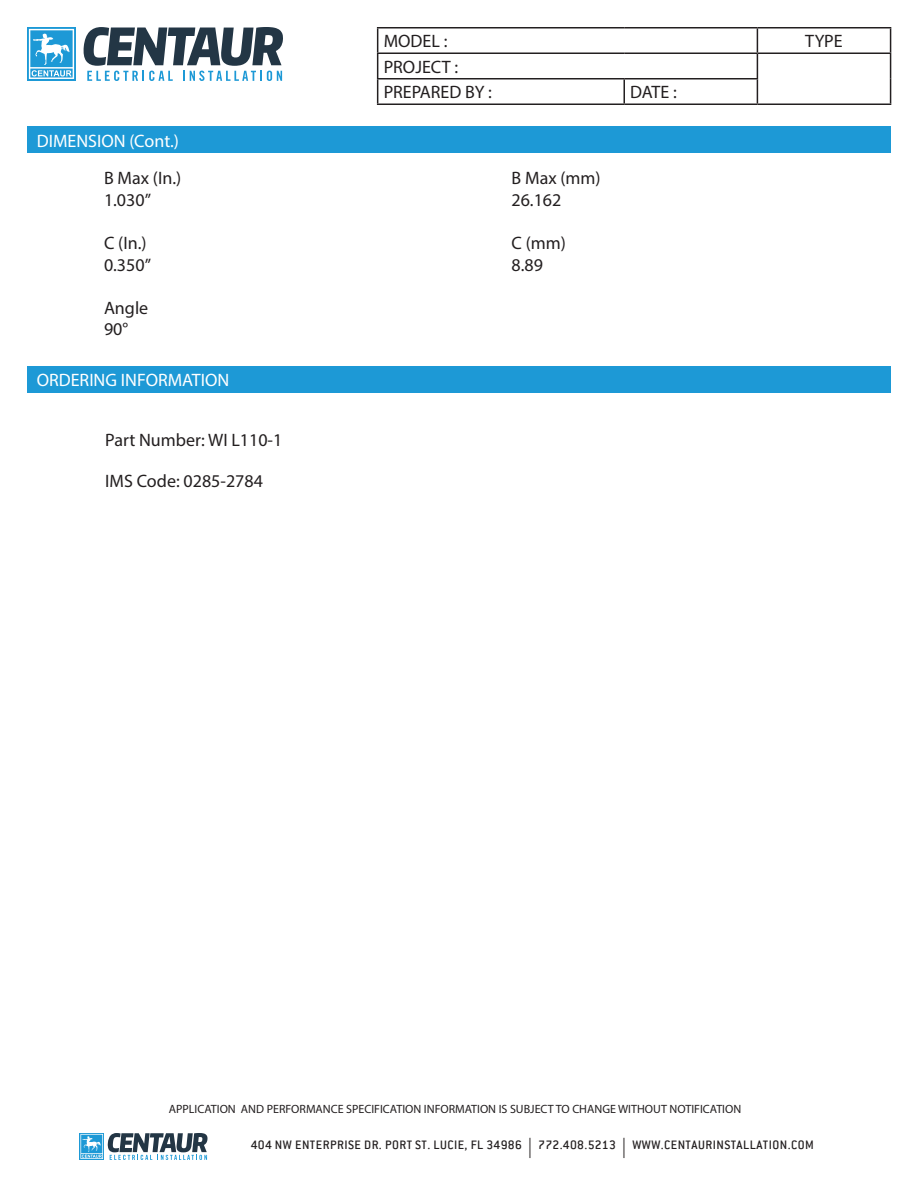
<style>
.page{position:relative;width:918px;height:1188px;background:#fff}
.page>*{position:absolute;margin:0;border:0;box-sizing:border-box;transform-origin:0 0}
.t1{font:18px/21.6px "Myriad Pro";color:#231f20}
.t2{font:18px "Myriad Pro";color:#fff}
.t3{font:500 13.5px "Conduit ITC";letter-spacing:.035em;color:#231f20}
.t4{font:12px "Myriad Pro";color:#231f20}
.s1{font-family:"Myriad Pro";font-weight:400;font-size:20.25px}
</style>
<div class="page">
<svg style="left:80px;top:1133px;width:128px;height:27px"></svg>
<hr style="left:377px;top:27px;width:247px;height:1px;background:#231f20">
<hr style="left:624px;top:27px;width:133px;height:1px;background:#231f20">
<hr style="left:757px;top:27px;width:134px;height:1px;background:#231f20">
<hr style="left:377px;top:52px;width:247px;height:2px;background:#231f20">
<hr style="left:624px;top:52px;width:133px;height:2px;background:#231f20">
<hr style="left:757px;top:52px;width:134px;height:2px;background:#231f20">
<hr style="left:377px;top:78px;width:247px;height:2px;background:#231f20">
<svg style="left:377px;top:28px;width:1px;height:76px"></svg>
<hr style="left:624px;top:78px;width:134px;height:2px;background:#231f20">
<hr style="left:623px;top:80px;width:2px;height:24px;background:#231f20">
<svg style="left:757px;top:28px;width:1px;height:76px"></svg>
<svg style="left:890px;top:28px;width:1px;height:76px"></svg>
<hr style="left:377px;top:104px;width:247px;height:1px;background:#231f20">
<hr style="left:624px;top:104px;width:133px;height:1px;background:#231f20">
<hr style="left:757px;top:104px;width:134px;height:1px;background:#231f20">
<div style="left:27px;top:366px;width:864px;height:27px;background:#1d99d6"></div>
<div style="left:27px;top:27px;width:49px;height:54px;background:linear-gradient(to right,#1d99d6,#1d99d6)"></div>
<svg style="left:29px;top:29px;width:45px;height:50px"></svg>
<svg style="left:83px;top:27px;width:200px;height:54px"></svg>
<div style="left:27px;top:126px;width:864px;height:27px;background:#1d99d6"></div>
<p class="t2" style="left:37px;top:130px;width:144px">DIMENSION (Cont.)</p>
<p class="t1" style="left:104px;top:167px;width:79px">B Max (In.)<br>1.030”</p>
<p class="t1" style="left:104px;top:232px;width:49px">C (In.)<br>0.350”</p>
<p class="t1" style="left:104px;top:297px;width:46px">Angle<br>90°</p>
<p class="t2" style="left:37px;top:369px;width:194px">ORDERING INFORMATION</p>
<p class="t1" style="left:105px;top:429px;width:179px">Part Number: WI L110-1</p>
<p class="t1" style="left:105px;top:469px;width:159px">IMS Code: 0285-2784</p>
<p class="t1" style="left:384px;top:30px;width:65px">MODEL :</p>
<p class="t1" style="left:805px;top:30px;width:39px">TYPE</p>
<p class="t1" style="left:384px;top:54px;width:110px;line-height:25.5px">PROJECT :<br>PREPARED BY :</p>
<p class="t1" style="left:630px;top:81px;width:48px">DATE :</p>
<p class="t1" style="left:512px;top:167px;width:91px">B Max (mm)<br>26.162</p>
<p class="t1" style="left:512px;top:232px;width:56px">C (mm)<br>8.89</p>
<p class="t4" style="left:169px;top:1101px;width:574px">APPLICATION AND PERFORMANCE SPECIFICATION INFORMATION IS SUBJECT TO CHANGE WITHOUT NOTIFICATION</p>
<p class="t3" style="left:251px;top:1137px;width:565px">404 NW ENTERPRISE DR. PORT ST. LUCIE, FL 34986 <span class="s1">|</span> 772.408.5213 <span class="s1">|</span> WWW.CENTAURINSTALLATION.COM</p>
</div>
